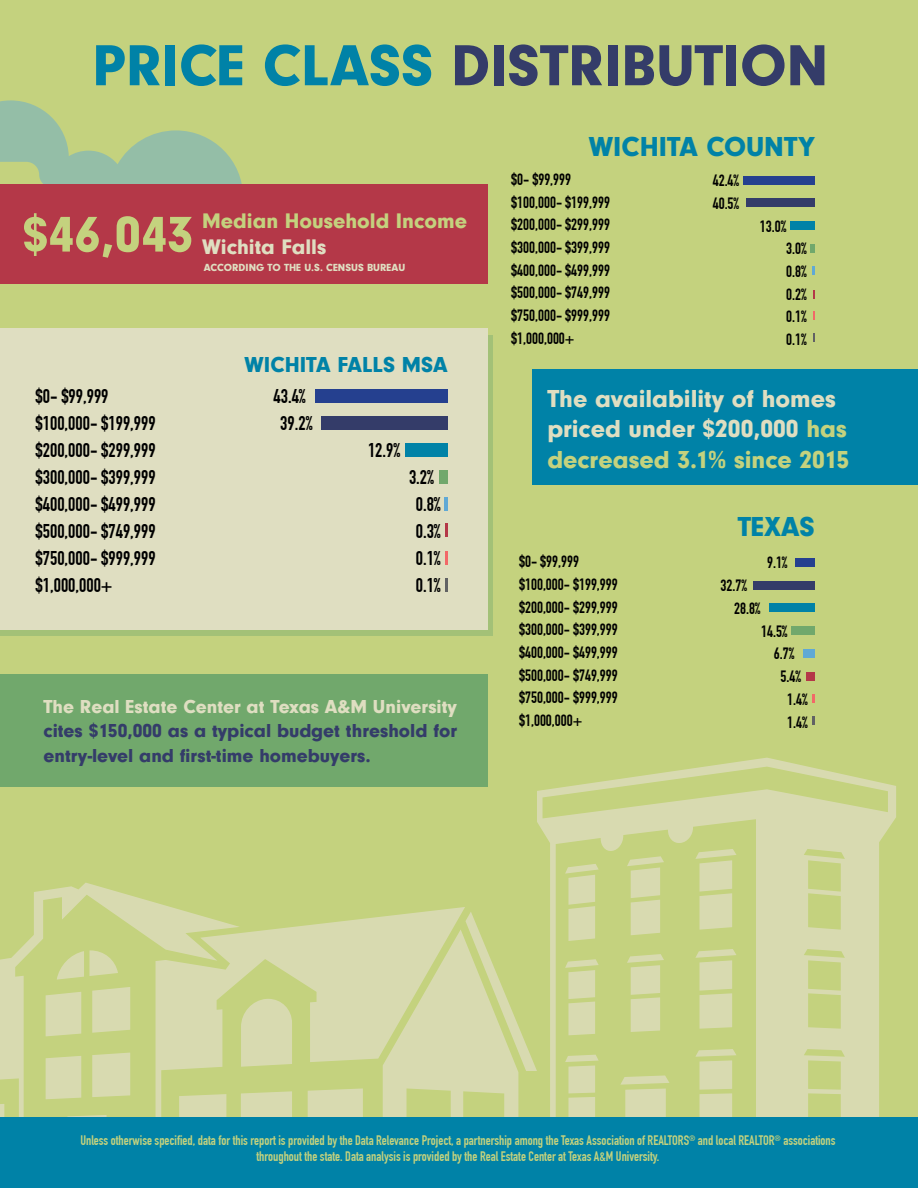
<style>
.page{position:relative;width:918px;height:1188px;background:#c4d27e}
.page>*{position:absolute;margin:0;border:0;box-sizing:border-box;transform-origin:0 0}
.t1{font:60px "Neuzeit Gro T Blac";color:#343c69}
.t2{font:52.05px "Neuzeit Gro T Blac";color:#c4d27e}
.t3{font:28.5px "Neuzeit Gro T Blac";color:#0082a7}
.t4{font:25.5px/30.6px "Neuzeit Gro T Blac";color:#dfdec1}
.t5{font:22.5px "Neuzeit Gro T Blac";color:#0082a7}
.t6{font:21.9px "Neuzeit Gro T Blac";color:#c4d27e}
.t7{font:21.9px "Neuzeit Gro T Blac";color:#dfdec1}
.t8{font:700 19.5px/27px "DIN Condensed";color:#000;text-align:center}
.t9{font:19.5px/25.2px "Neuzeit Gro T Blac";color:#343c69}
.t10{font:19.5px "Neuzeit Gro T Blac";color:#dfdec1}
.t11{font:700 16.05px/22.8px "DIN Condensed";color:#000}
.t12{font:700 13.5px/16.2px "DIN Condensed";color:#c4d27e;text-align:center}
.t13{font:10.8px "Neuzeit Gro T Blac";color:#dfdec1}
.s1{color:#0082a7}
.s2{color:#c4d27e}
</style>
<div class="page">
<svg style="left:0;top:100px;width:242px;height:84px"></svg>
<svg style="left:0;top:883px;width:537px;height:235px;fill:#d7daad"></svg>
<div style="left:795px;top:558px;width:20px;height:9px;background:#25408f"></div>
<div style="left:754px;top:581px;width:61px;height:8px;background:#343c69"></div>
<div style="left:769px;top:604px;width:46px;height:8px;background:#0082a7"></div>
<div style="left:791px;top:626px;width:24px;height:9px;background:#71a86c"></div>
<div style="left:803px;top:649px;width:12px;height:8px;background:#60a9d5"></div>
<div style="left:806px;top:672px;width:9px;height:8px;background:#b43848"></div>
<svg style="left:813px;top:694px;width:2px;height:8px"></svg>
<svg style="left:813px;top:717px;width:2px;height:8px"></svg>
<svg style="left:537px;top:758px;width:359px;height:360px"></svg>
<svg style="left:0;top:335px;width:493px;height:301px;background:#abc582"></svg>
<div style="left:0;top:674px;width:487px;height:113px;background:#71a86c"></div>
<div style="left:0;top:184px;width:487px;height:99px;background:#b43848"></div>
<div style="left:0;top:328px;width:487px;height:301px;background:#dfdec1"></div>
<div style="left:532px;top:369px;width:386px;height:116px;background:#0082a7"></div>
<div style="left:315px;top:389px;width:133px;height:13px;background:#25408f"></div>
<div style="left:321px;top:416px;width:127px;height:14px;background:#343c69"></div>
<div style="left:406px;top:443px;width:42px;height:14px;background:#0082a7"></div>
<div style="left:439px;top:470px;width:9px;height:14px;background:#71a86c"></div>
<div style="left:810px;top:244px;width:5px;height:8px;background:#71a86c"></div>
<hr style="left:444px;top:497px;width:4px;height:14px;background:#60a9d5">
<svg style="left:446px;top:524px;width:2px;height:13px"></svg>
<svg style="left:446px;top:551px;width:2px;height:14px"></svg>
<div style="left:0;top:1118px;width:918px;height:70px;background:#0082a7"></div>
<div style="left:743px;top:176px;width:72px;height:8px;background:#25408f"></div>
<div style="left:746px;top:199px;width:69px;height:8px;background:#343c69"></div>
<div style="left:791px;top:221px;width:24px;height:9px;background:#0082a7"></div>
<svg style="left:812px;top:267px;width:3px;height:8px"></svg>
<svg style="left:813px;top:290px;width:2px;height:8px"></svg>
<svg style="left:813px;top:312px;width:2px;height:8px"></svg>
<svg style="left:446px;top:578px;width:2px;height:14px"></svg>
<svg style="left:813px;top:334px;width:2px;height:8px"></svg>
<h1 class="t1" style="left:92px;top:31px;width:737px"><span class="s1">PRICE CLASS</span> DISTRIBUTION</h1>
<h2 class="t2" style="left:22px;top:205px;width:172px">$46,043</h2>
<h3 class="t6" style="left:202px;top:208px;width:266px">Median Household Income</h3>
<h3 class="t7" style="left:202px;top:234px;width:126px">Wichita Falls</h3>
<p class="t13" style="left:204px;top:261px;width:203px">ACCORDING TO THE U.S. CENSUS BUREAU</p>
<p class="t8" style="left:36px;top:383px;width:122px;text-align:left">$0- $99,999 $100,000- $199,999 $200,000- $299,999 $300,000- $399,999 $400,000- $499,999 $500,000- $749,999 $750,000- $999,999 $1,000,000+</p>
<h3 class="t5" style="left:245px;top:351px;width:205px">WICHITA FALLS MSA</h3>
<p class="t8" style="left:274px;top:382px;width:40px">43.4%<br>39.2%</p>
<p class="t8" style="left:368px;top:436px;width:34px">12.9%</p>
<p class="t8" style="left:409px;top:463px;width:33px">3.2%<br>0.8%<br>0.3%<br>0.1%<br>0.1%</p>
<p class="t10" style="left:43px;top:696px;width:415px">The Real Estate Center at Texas A&amp;M University</p>
<p class="t9" style="left:43px;top:718px;width:415px">cites $150,000 as a typical budget threshold for entry-level and first-time homebuyers.</p>
<h3 class="t3" style="left:589px;top:131px;width:227px">WICHITA COUNTY</h3>
<p class="t11" style="left:511px;top:168px;width:100px">$0- $99,999 $100,000- $199,999 $200,000- $299,999 $300,000- $399,999 $400,000- $499,999 $500,000- $749,999 $750,000- $999,999 $1,000,000+</p>
<p class="t11" style="left:713px;top:169px;width:28px">42.4%<br>40.5%</p>
<p class="t11" style="left:786px;top:215px;width:22px;text-indent:-26px">13.0%<br>3.0%<br>0.8%<br>0.2%<br>0.1%<br>0.1%</p>
<h3 class="t4" style="left:547px;top:383px;width:304px">The availability of homes priced under $200,000 <span class="s2">has decreased 3.1% since 2015</span></h3>
<h3 class="t3" style="left:738px;top:510px;width:79px">TEXAS</h3>
<p class="t11" style="left:519px;top:550px;width:100px">$0- $99,999 $100,000- $199,999 $200,000- $299,999 $300,000- $399,999 $400,000- $499,999 $500,000- $749,999 $750,000- $999,999 $1,000,000+</p>
<p class="t11" style="left:767px;top:552px;width:22px">9.1%</p>
<p class="t11" style="left:734px;top:574px;width:28px;text-indent:-14px">32.7%<br>28.8%</p>
<p class="t11" style="left:761px;top:620px;width:28px">14.5%</p>
<p class="t11" style="left:774px;top:642px;width:22px">6.7%</p>
<p class="t11" style="left:781px;top:665px;width:22px">5.4%</p>
<p class="t11" style="left:787px;top:688px;width:22px">1.4%</p>
<p class="t11" style="left:787px;top:711px;width:22px">1.4%</p>
<p class="t12" style="left:80px;top:1132px;width:757px">Unless otherwise specified, data for this report is provided by the Data Relevance Project, a partnership among the Texas Association of REALTORS<sup>®</sup> and local REALTOR<sup>®</sup> associations throughout the state. Data analysis is provided by the Real Estate Center at Texas A&amp;M University.</p>
</div>
